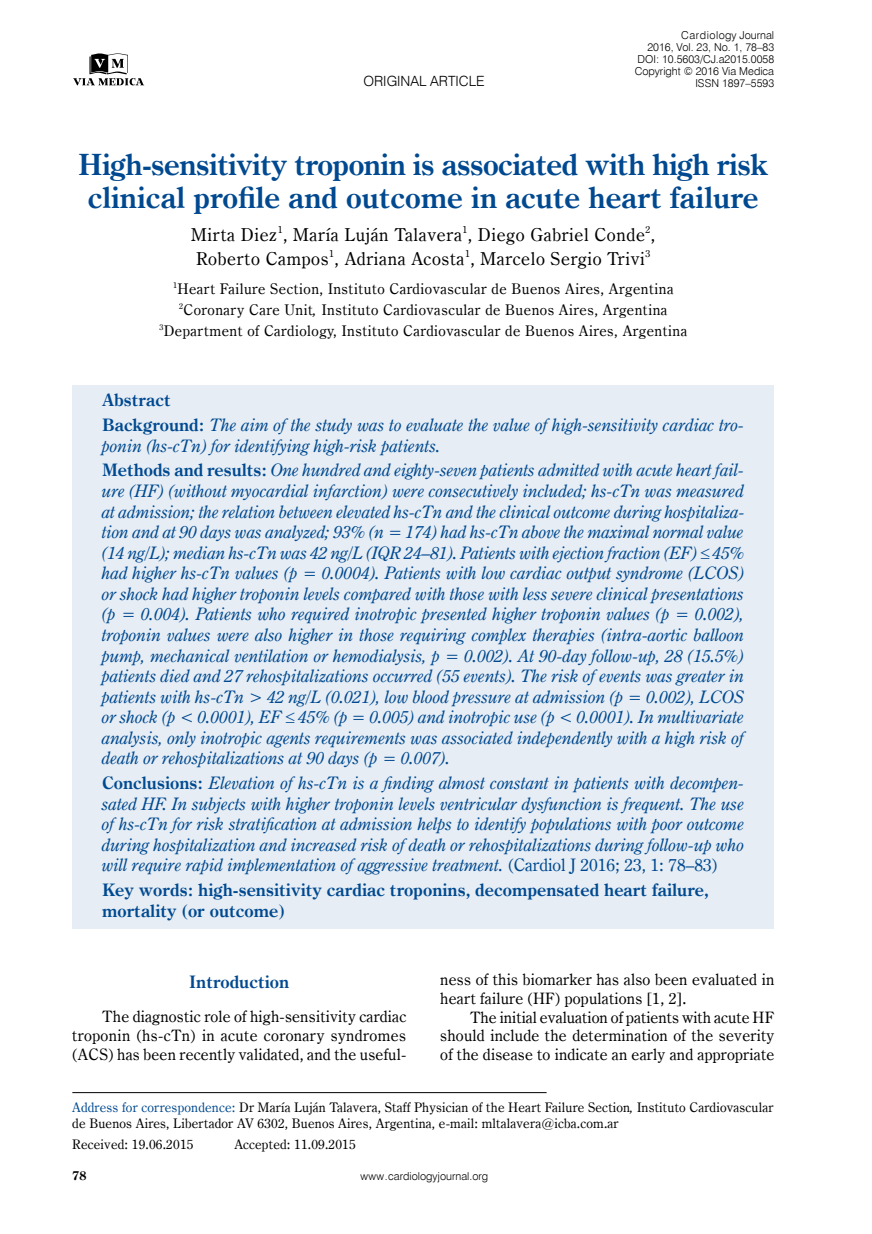
<style>
.page{position:relative;width:872px;height:1234px;background:#fff}
.page>*{position:absolute;margin:0;border:0;box-sizing:border-box;transform-origin:0 0}
.t1{font:700 29.4px/33px "Century Oldst EU";letter-spacing:-.02em;color:#004990;text-align:center}
.t2{font:17.85px/24px "Century Oldst EU";letter-spacing:.035em;color:#000}
.t3{font:italic 17.25px/20.5px "Century Oldst EU";color:#004990}
.t4{font:700 17.25px/20.5px "Century Oldst EU";color:#004990}
.t5{font:15.75px/18.8px "Century Oldst EU";letter-spacing:.015em;color:#000;text-align:justify}
.t6{font:14.7px/21px "Century Oldst EU";letter-spacing:.035em;color:#000;text-align:center}
.t7{font:14.1px "Swis 721 Lt EU";color:#000}
.t8{font:13.2px/16.5px "Century Oldst EU";letter-spacing:.015em;color:#000}
.t9{font:700 12.75px "Century Oldst EU";color:#000}
.t10{font:10.95px/12px "Swis 721 Lt EU";color:#000;text-align:right}
.s1{font-style:italic}
.s2{font-weight:700;font-style:normal}
.s3{font-style:normal}
.s4{color:#004990}
</style>
<div class="page">
<hr style="left:72px;top:1092px;width:474px;height:1px;background:#000">
<div style="left:72px;top:385px;width:702px;height:542px;background:#e6edf4"></div>
<svg style="left:73px;top:53px;width:71px;height:33px"></svg>
<p class="t7" style="left:363px;top:72px;width:123px">ORIGINAL ARTICLE</p>
<p class="t10" style="left:635px;top:29px;width:141px">Cardiology Journal<br>2016, Vol. 23, No. 1, 78–83<br>DOI: 10.5603/CJ.a2015.0058<br>Copyright © 2016 Via Medica<br>ISSN 1897–5593</p>
<h1 class="t1" style="left:78px;top:149px;width:692px">High-sensitivity troponin is associated with high risk clinical profile and outcome in acute heart failure</h1>
<p class="t2" style="left:191px;top:223px;width:465px">Mirta Diez<sup>1</sup>, María Luján Talavera<sup>1</sup>, Diego Gabriel Conde<sup>2</sup>,<br>Roberto Campos<sup>1</sup>, Adriana Acosta<sup>1</sup>, Marcelo Sergio Trivi<sup>3</sup></p>
<p class="t6" style="left:159px;top:279px;width:529px"><sup>1</sup>Heart Failure Section, Instituto Cardiovascular de Buenos Aires, Argentina<br><sup>2</sup>Coronary Care Unit<span class="s1">,</span> Instituto Cardiovascular de Buenos Aires, Argentina<br><sup>3</sup>Department of Cardiology, Instituto Cardiovascular de Buenos Aires, Argentina</p>
<p class="t3" style="left:102px;top:388px;width:644px;line-height:24.8px"><span class="s2">Abstract<br>Background:</span> The aim of the study was to evaluate the value of high-sensitivity cardiac tro-</p>
<p class="t3" style="left:102px;top:433px;width:643px;line-height:24.8px">ponin (hs-cTn) for identifying high-risk patients.<br><span class="s2">Methods and results:</span> One hundred and eighty-seven patients admitted with acute heart fail-</p>
<p class="t3" style="left:102px;top:480px;width:644px;text-align:justify">ure (HF) (without myocardial infarction) were consecutively included; hs-cTn was measured at admission; the relation between elevated hs-cTn and the clinical outcome during hospitaliza&shy;tion and at 90 days was analyzed; 93% (n = 174) had hs-cTn above the maximal normal value (14 ng/L); median hs-cTn was 42 ng/L (IQR 24–81). Patients with ejection fraction (EF) ≤ 45% had higher hs-cTn values (p = 0.0004). Patients with low cardiac output syndrome (LCOS) or shock had higher troponin levels compared with those with less severe clinical presentations (p = 0.004). Patients who required inotropic presented higher troponin values (p = 0.002), troponin values were also higher in those requiring complex therapies (intra-aortic balloon pump, mechanical ventilation or hemodialysis, p = 0.002). At 90-day follow-up, 28 (15.5%) patients died and 27 rehospitalizations occurred (55 events). The risk of events was greater in patients with hs-cTn &gt; 42 ng/L (0.021), low blood pressure at admission (p = 0.002), LCOS or shock (p &lt; 0.0001), EF ≤ 45% (p = 0.005) and inotropic use (p &lt; 0.0001). In multivariate analysis, only inotropic agents requirements was associated independently with a high risk of death or rehospitalizations at 90 days (p = 0.007).</p>
<p class="t3" style="left:102px;top:772px;width:644px;text-align:justify"><span class="s2">Conclusions:</span> Elevation of hs-cTn is a finding almost constant in patients with decompen&shy;sated HF. In subjects with higher troponin levels ventricular dysfunction is frequent. The use of hs-cTn for risk stratification at admission helps to identify populations with poor outcome during hospitalization and increased risk of death or rehospitalizations during follow-up who will require rapid implementation of aggressive treatment. <span class="s3">(Cardiol J 2016; 23, 1: 78–83)</span></p>
<p class="t4" style="left:102px;top:880px;width:608px">Key words: high-sensitivity cardiac troponins, decompensated heart failure, mortality (or outcome)</p>
<p class="t4" style="left:189px;top:972px;width:102px">Introduction</p>
<p class="t5" style="left:72px;top:1007px;width:335px;text-indent:30px">The diagnostic role of high-sensitivity cardiac troponin (hs-cTn) in acute coronary syndromes (ACS) has been recently validated, and the useful-</p>
<p class="t5" style="left:440px;top:970px;width:335px">ness of this biomarker has also been evaluated in heart failure (HF) populations [1, 2].</p>
<p class="t5" style="left:440px;top:1007px;width:336px;text-indent:30px">The initial evaluation of patients with acute HF should include the determination of the severity of the disease to indicate an early and appropriate</p>
<p class="t8" style="left:72px;top:1098px;width:702px"><span class="s4">Address for correspondence:</span> Dr María Luján Talavera, Staff Physician of the Heart Failure Section<span class="s1">,</span> Instituto Cardiovascular de Buenos Aires, Libertador AV 6302, Buenos Aires, Argentina, e-mail: mltalavera@icba.com.ar</p>
<p class="t8" style="left:72px;top:1135px;width:123px">Received: 19.06.2015</p>
<p class="t8" style="left:234px;top:1135px;width:123px">Accepted: 11.09.2015</p>
<p class="t9" style="left:72px;top:1167px;width:16px">78</p>
<p class="t10" style="left:360px;top:1170px;width:129px">www.cardiologyjournal.org</p>
</div>
